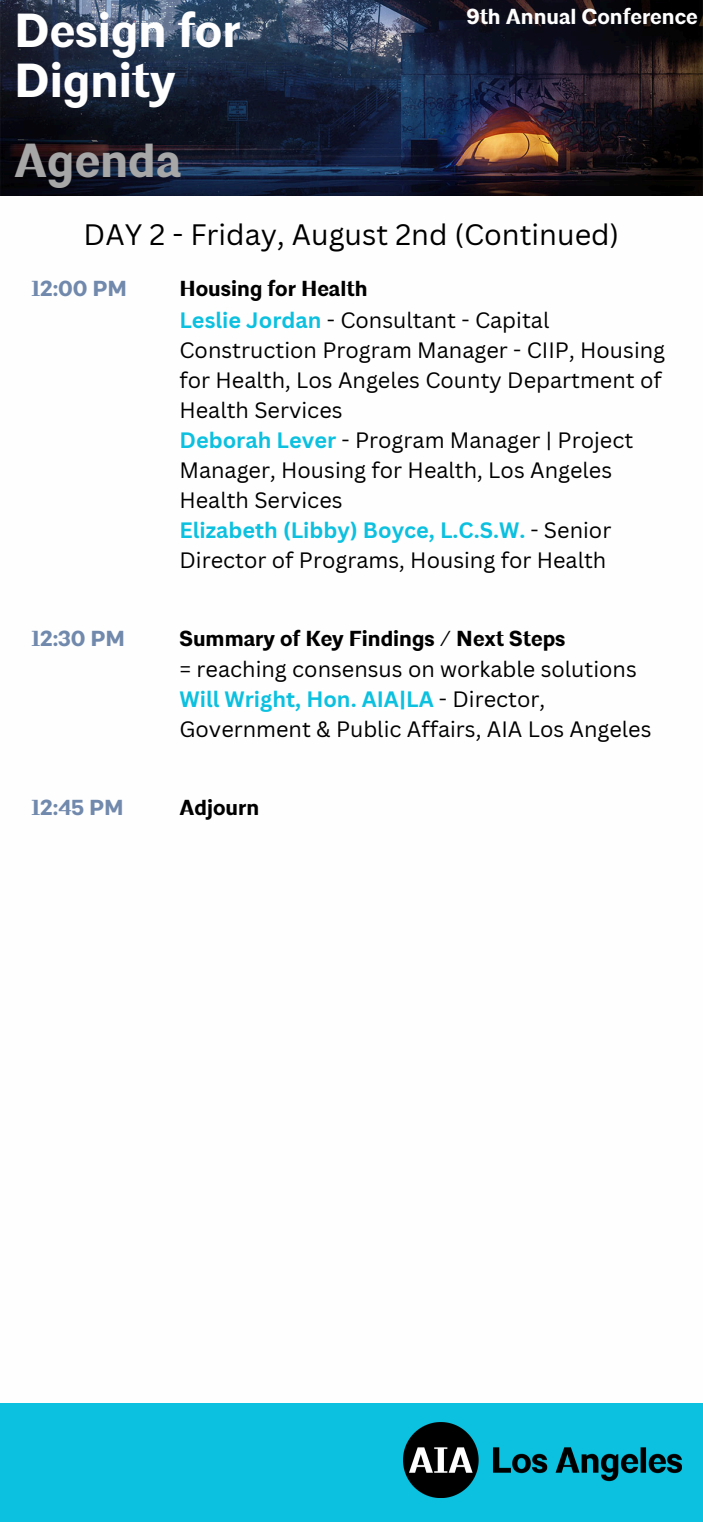
<style>
.page{position:relative;width:703px;height:1522px;background:#fff}
.page>*{position:absolute;margin:0;border:0;box-sizing:border-box;transform-origin:0 0}
.t1{font:700 47.69px/49.4px "Architype";color:#fefefe}
.t2{font:700 47.69px "Architype";color:#a7a7a7}
.t3{font:28.75px "Canva Sans";color:#000}
.t4{font:21.69px/30px "Canva Sans";color:#000}
.t5{font:700 21.69px "Architype";color:#000}
.t6{font:700 21.69px "Architype";color:#7189ac}
.t7{font:700 21.69px "Architype";color:#fefefe}
.s1{font-weight:700;color:#0cc0df}
</style>
<div class="page">
<img style="left:0;top:0;width:702px;height:195px">
<div style="left:0;top:1403px;width:702px;height:118px;background:#0cc0df"></div>
<img style="left:403px;top:1422px;width:278px;height:75px">
<h1 class="t1" style="left:14px;top:8px;width:227px">Design for<br>Dignity</h1>
<h1 class="t2" style="left:14px;top:134px;width:168px">Agenda</h1>
<h2 class="t7" style="left:466px;top:4px;width:233px">9th Annual Conference</h2>
<h3 class="t3" style="left:84px;top:214px;width:536px">DAY 2 - Friday, August 2nd (Continued)</h3>
<p class="t6" style="left:31px;top:276px;width:97px">12:00 PM</p>
<p class="t5" style="left:179px;top:276px;width:189px">Housing for Health</p>
<p class="t4" style="left:179px;top:304px;width:487px"><span class="s1">Leslie Jordan</span> - Consultant - Capital Construction Program Manager - CIIP, Housing for Health, Los Angeles County Department of Health Services</p>
<p class="t4" style="left:179px;top:424px;width:455px"><span class="s1">Deborah Lever</span> - Program Manager | Project<br>Manager, Housing for Health, Los Angeles<br>Health Services</p>
<h3 class="t4" style="left:179px;top:514px;width:433px"><span class="s1">Elizabeth (Libby) Boyce, L.C.S.W.</span> - Senior<br>Director of Programs, Housing for Health</h3>
<p class="t6" style="left:31px;top:626px;width:95px">12:30 PM</p>
<p class="t5" style="left:179px;top:626px;width:387px">Summary of Key Findings / Next Steps</p>
<p class="t4" style="left:179px;top:653px;width:458px">= reaching consensus on workable solutions</p>
<h3 class="t4" style="left:179px;top:683px;width:473px"><span class="s1">Will Wright, Hon. AIA|LA</span> - Director,<br>Government &amp; Public Affairs, AIA Los Angeles</h3>
<h4 class="t6" style="left:31px;top:795px;width:94px">12:45 PM</h4>
<p class="t5" style="left:179px;top:795px;width:81px">Adjourn</p>
</div>
